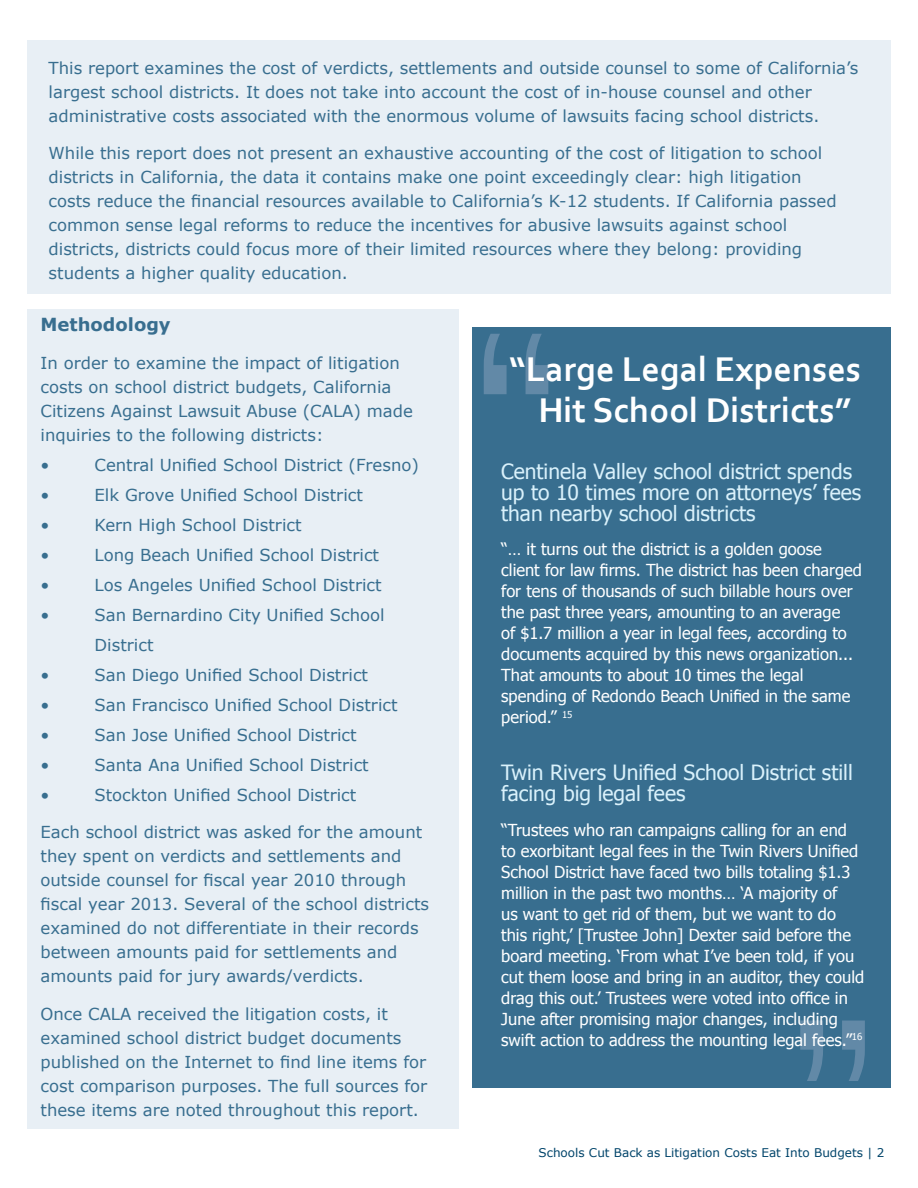
<style>
.page{position:relative;width:918px;height:1188px;background:#fff}
.page>*{position:absolute;margin:0;border:0;box-sizing:border-box;transform-origin:0 0}
.t1{font:700 36px "Corbel";color:#fff}
.t2{font:21px/21px "Tahoma";color:#d9f1fb}
.t3{font:700 18px "Verdana";color:#386e8f}
.t4{font:16.5px/24px "Verdana";color:#386e8f}
.t5{font:16.5px/21px "Tahoma";color:#fff}
.t6{font:12px "Verdana";color:#00446a}
</style>
<div class="page">
<div style="left:27px;top:309px;width:432px;height:820px;background:#e8eff5"></div>
<div style="left:472px;top:327px;width:419px;height:760px;background:#386e8f"></div>
<div style="left:27px;top:40px;width:864px;height:254px;background:#e8eff5"></div>
<svg style="left:800px;top:1021px;width:65px;height:60px"></svg>
<svg style="left:484px;top:334px;width:64px;height:60px"></svg>
<p class="t4" style="left:49px;top:55px;width:811px">This report examines the cost of verdicts, settlements and outside counsel to some of California’s largest school districts. It does not take into account the cost of in-house counsel and other administrative costs associated with the enormous volume of lawsuits facing school districts.</p>
<p class="t4" style="left:49px;top:141px;width:790px">While this report does not present an exhaustive accounting of the cost of litigation to school districts in California, the data it contains make one point exceedingly clear: high litigation costs reduce the financial resources available to California’s K-12 students. If California passed common sense legal reforms to reduce the incentives for abusive lawsuits against school districts, districts could focus more of their limited resources where they belong: providing students a higher quality education.</p>
<p class="t3" style="left:40px;top:312px;width:132px">Methodology</p>
<p class="t4" style="left:40px;top:351px;width:374px">In order to examine the impact of litigation costs on school district budgets, California Citizens Against Lawsuit Abuse (CALA) made inquiries to the following districts:</p>
<p class="t4" style="left:40px;top:453px;width:10px">•</p>
<p class="t4" style="left:95px;top:453px;width:326px">Central Unified School District (Fresno)</p>
<p class="t4" style="left:40px;top:483px;width:10px">•</p>
<p class="t4" style="left:95px;top:483px;width:270px">Elk Grove Unified School District</p>
<p class="t4" style="left:40px;top:513px;width:10px">•</p>
<p class="t4" style="left:95px;top:513px;width:209px">Kern High School District</p>
<p class="t4" style="left:40px;top:543px;width:10px">•</p>
<p class="t4" style="left:95px;top:543px;width:286px">Long Beach Unified School District</p>
<p class="t4" style="left:40px;top:573px;width:10px">•</p>
<p class="t4" style="left:95px;top:573px;width:289px">Los Angeles Unified School District</p>
<p class="t4" style="left:40px;top:603px;width:10px">•</p>
<p class="t4" style="left:95px;top:603px;width:292px">San Bernardino City Unified School</p>
<p class="t4" style="left:95px;top:633px;width:61px">District</p>
<p class="t4" style="left:40px;top:663px;width:10px">•</p>
<p class="t4" style="left:95px;top:663px;width:275px">San Diego Unified School District</p>
<p class="t4" style="left:40px;top:693px;width:10px">•</p>
<p class="t4" style="left:95px;top:693px;width:305px">San Francisco Unified School District</p>
<p class="t4" style="left:40px;top:723px;width:10px">•</p>
<p class="t4" style="left:95px;top:723px;width:264px">San Jose Unified School District</p>
<p class="t4" style="left:40px;top:753px;width:10px">•</p>
<p class="t4" style="left:95px;top:753px;width:276px">Santa Ana Unified School District</p>
<p class="t4" style="left:40px;top:783px;width:10px">•</p>
<p class="t4" style="left:95px;top:783px;width:263px">Stockton Unified School District</p>
<p class="t4" style="left:40px;top:820px;width:390px">Each school district was asked for the amount they spent on verdicts and settlements and outside counsel for fiscal year 2010 through fiscal year 2013. Several of the school districts examined do not differentiate in their records between amounts paid for settlements and amounts paid for jury awards/verdicts.</p>
<p class="t4" style="left:40px;top:1002px;width:388px">Once CALA received the litigation costs, it examined school district budget documents published on the Internet to find line items for cost comparison purposes. The full sources for these items are noted throughout this report.</p>
<p class="t1" style="left:509px;top:347px;width:353px">“Large Legal Expenses</p>
<p class="t1" style="left:538px;top:388px;width:314px">Hit School Districts”</p>
<p class="t2" style="left:501px;top:460px;width:361px">Centinela Valley school district spends up to 10 times more on attorneys’ fees than nearby school districts</p>
<p class="t5" style="left:501px;top:538px;width:362px">“… it turns out the district is a golden goose client for law firms. The district has been charged for tens of thousands of such billable hours over the past three years, amounting to an average<br>of $1.7 million a year in legal fees, according to documents acquired by this news organization...<br>That amounts to about 10 times the legal spending of Redondo Beach Unified in the same period.” <sup>15</sup></p>
<p class="t2" style="left:501px;top:761px;width:353px">Twin Rivers Unified School District still facing big legal fees</p>
<p class="t5" style="left:501px;top:819px;width:364px">“Trustees who ran campaigns calling for an end to exorbitant legal fees in the Twin Rivers Unified School District have faced two bills totaling $1.3 million in the past two months… ‘A majority of<br>us want to get rid of them, but we want to do this right,’ [Trustee John] Dexter said before the board meeting. ‘From what I’ve been told, if you cut them loose and bring in an auditor, they could drag this out.’ Trustees were voted into office in June after promising major changes, including swift action to address the mounting legal fees.”<sup>16</sup></p>
<p class="t6" style="left:539px;top:1145px;width:348px">Schools Cut Back as Litigation Costs Eat Into Budgets | 2</p>
</div>
